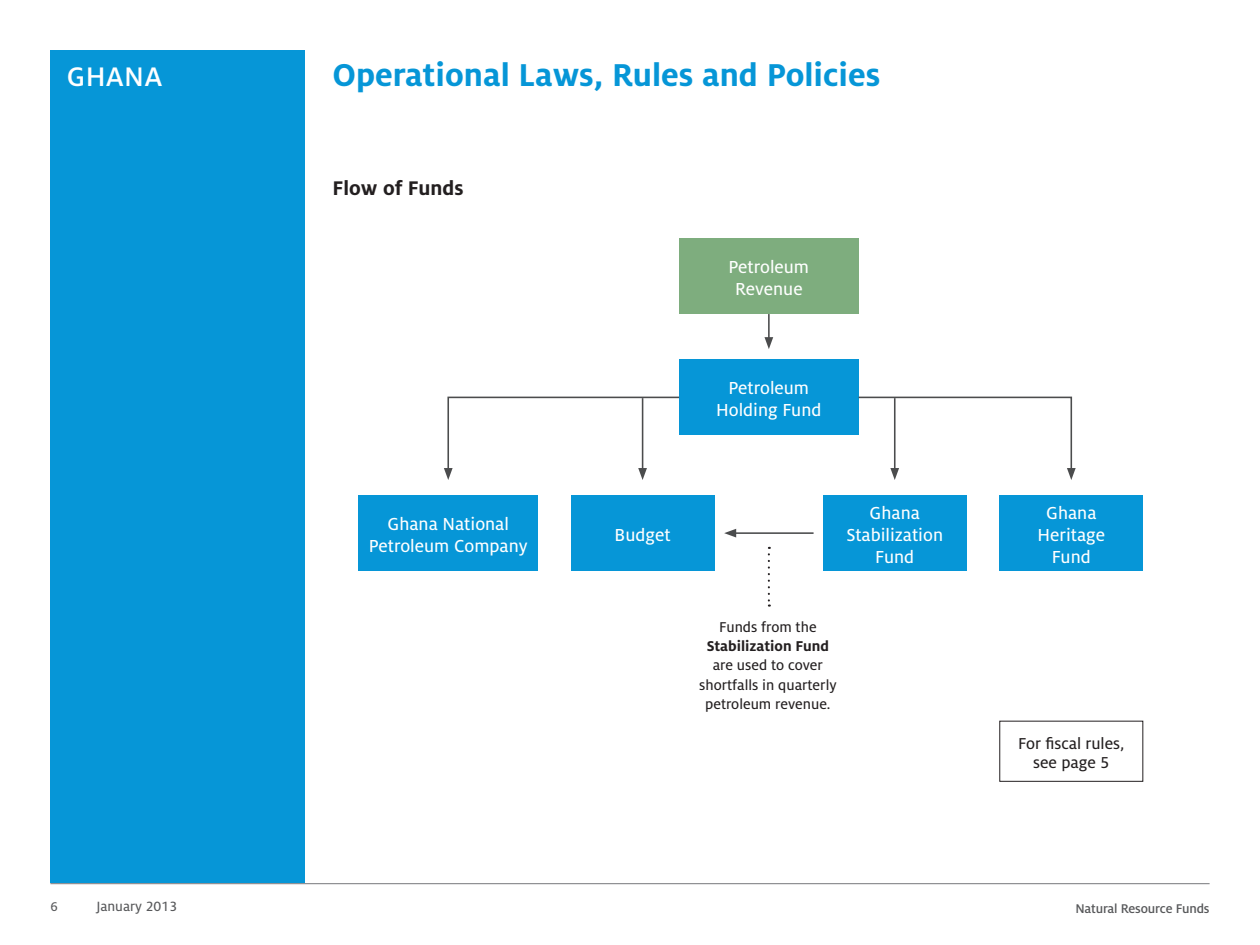
<style>
.page{position:relative;width:1260px;height:945px;background:#fff}
.page>*{position:absolute;margin:0;border:0;box-sizing:border-box;transform-origin:0 0}
.page_head{font:700 35px "Milo OT";color:#0696d7}
.t1{font:500 29.75px "Milo OT";letter-spacing:.01em;color:#fff}
.black_sub_head{font:700 21.88px "Milo OT";color:#231f20}
.chart_boxes{font:19.25px "Milo OT Text";color:#fff}
.chart_box_black{font:17.5px "Milo OT Text";color:#231f20}
.chart_side_title{font:15.75px/19.2px "Milo OT Text";color:#231f20;text-align:center}
.chart_side_title-2{font:700 15.75px "Milo OT";color:#231f20}
.t2{font:14.88px "Milo OT Text";color:#57585a}
.t3{font:500 14px "Milo OT";letter-spacing:-.01em;color:#57585a}
.t4{font:14px "Milo OT Text";color:#57585a}
</style>
<div class="page">
<div style="left:50px;top:50px;width:255px;height:833px;background:#0696d7"></div>
<hr style="left:50px;top:883px;width:1160px;height:1px;background:#76787b">
<div style="left:358px;top:495px;width:180px;height:76px;background:#0696d7"></div>
<div style="left:679px;top:359px;width:180px;height:76px;background:#0696d7"></div>
<div style="left:571px;top:495px;width:144px;height:76px;background:#0696d7"></div>
<div style="left:823px;top:495px;width:144px;height:76px;background:#0696d7"></div>
<div style="left:999px;top:495px;width:144px;height:76px;background:#0696d7"></div>
<div style="left:999px;top:721px;width:144px;height:61px;border:1px solid #231f20"></div>
<div style="left:679px;top:238px;width:180px;height:76px;background:#7ead7e"></div>
<hr style="left:768px;top:314px;width:2px;height:26px;background:#4b4c4d">
<svg style="left:764px;top:337px;width:9px;height:12px"></svg>
<svg style="left:444px;top:396px;width:236px;height:84px"></svg>
<svg style="left:858px;top:396px;width:218px;height:84px"></svg>
<hr style="left:733px;top:532px;width:81px;height:2px;background:#4b4c4d">
<svg style="left:724px;top:529px;width:12px;height:9px"></svg>
<svg style="left:768px;top:547px;width:2px;height:60px"></svg>
<h2 class="t1" style="left:67px;top:60px;width:97px">GHANA</h2>
<p class="page_head" style="left:333px;top:55px;width:549px">Operational Laws, Rules and Policies</p>
<p class="black_sub_head" style="left:333px;top:176px;width:132px">Flow of Funds</p>
<p class="chart_boxes" style="left:388px;top:513px;width:123px">Ghana National</p>
<p class="chart_boxes" style="left:369px;top:535px;width:160px">Petroleum Company</p>
<p class="chart_boxes" style="left:729px;top:256px;width:82px">Petroleum</p>
<p class="chart_boxes" style="left:735px;top:278px;width:69px">Revenue</p>
<p class="chart_boxes" style="left:729px;top:377px;width:82px">Petroleum</p>
<p class="chart_boxes" style="left:716px;top:399px;width:107px">Holding Fund</p>
<p class="chart_boxes" style="left:615px;top:524px;width:57px">Budget</p>
<p class="chart_boxes" style="left:870px;top:502px;width:52px">Ghana</p>
<p class="chart_boxes" style="left:846px;top:524px;width:98px">Stabilization</p>
<p class="chart_boxes" style="left:875px;top:546px;width:41px">Fund</p>
<p class="chart_side_title" style="left:719px;top:617px;width:99px">Funds from the</p>
<p class="chart_side_title-2" style="left:707px;top:637px;width:124px">Stabilization Fund</p>
<p class="chart_side_title" style="left:713px;top:656px;width:112px">are used to cover</p>
<p class="chart_side_title" style="left:699px;top:675px;width:139px">shortfalls in quarterly petroleum revenue.</p>
<p class="chart_boxes" style="left:1046px;top:502px;width:52px">Ghana</p>
<p class="chart_boxes" style="left:1037px;top:524px;width:69px">Heritage</p>
<p class="chart_boxes" style="left:1052px;top:546px;width:41px">Fund</p>
<p class="chart_box_black" style="left:1018px;top:733px;width:108px">For fiscal rules,</p>
<p class="chart_box_black" style="left:1033px;top:753px;width:78px">see page 5</p>
<p class="t4" style="left:50px;top:899px;width:9px">6</p>
<p class="t2" style="left:96px;top:898px;width:82px">January 2013</p>
<p class="t3" style="left:1075px;top:901px;width:136px">Natural Resource Funds</p>
</div>
